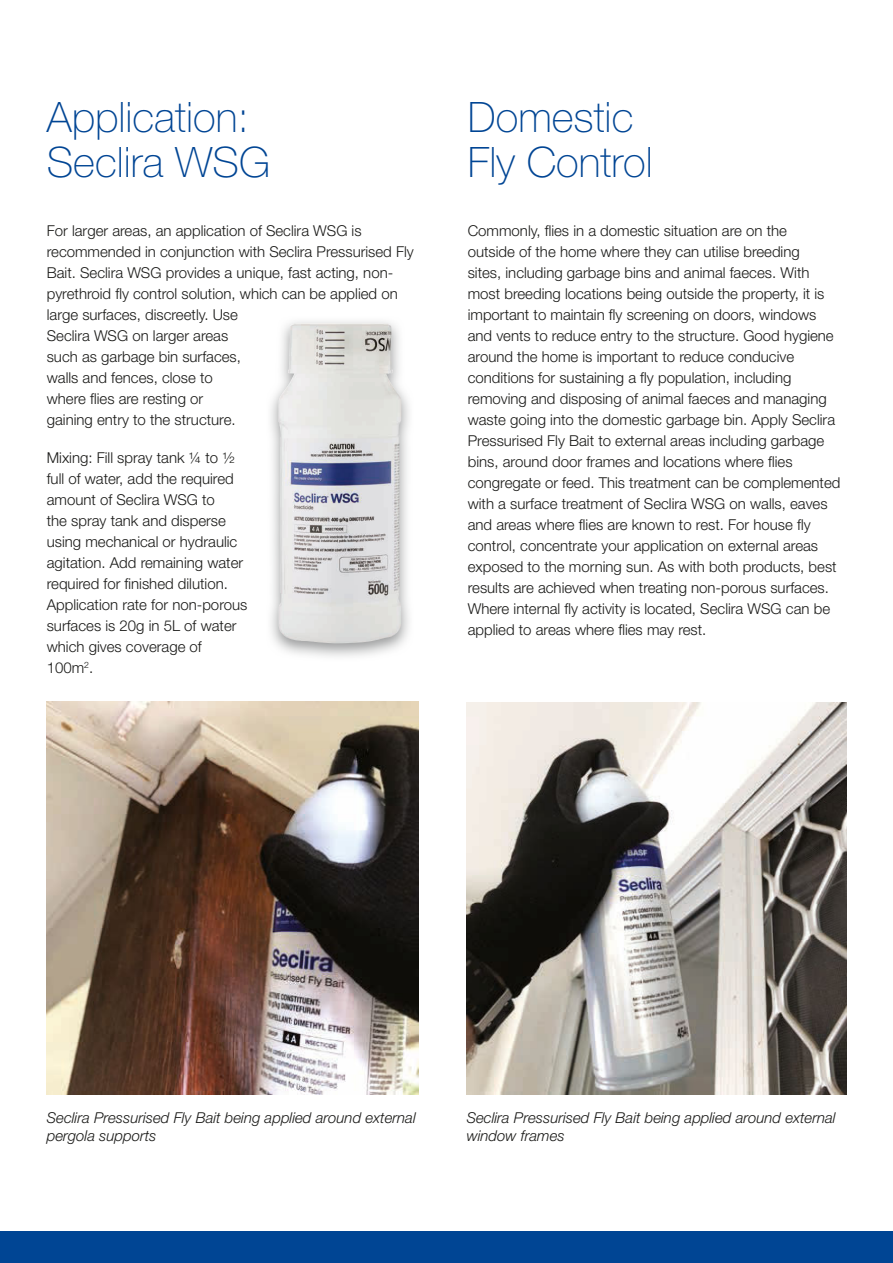
<style>
.page{position:relative;width:893px;height:1263px;background:#fff}
.page>*{position:absolute;margin:0;border:0;box-sizing:border-box;transform-origin:0 0}
.t1{font:100 42px/45px "Helvetica Neue LT Std";color:#004594}
.t2{font:300 15px/21px "Helvetica Neue LT Std";color:#1a1a18}
.t3{font:italic 300 15px/18px "Helvetica Neue LT Std";color:#1a1a18}
</style>
<div class="page">
<img style="left:47px;top:702px;width:372px;height:392px">
<img style="left:467px;top:703px;width:379px;height:391px">
<div style="left:0;top:1231px;width:893px;height:32px;background:#004594"></div>
<img style="left:278px;top:323px;width:123px;height:320px">
<h1 class="t1" style="left:47px;top:95px;width:225px">Application:<br>Seclira WSG</h1>
<p class="t2" style="left:47px;top:220px;width:369px">For larger areas, an application of Seclira WSG is recommended in conjunction with Seclira Pressurised Fly Bait. Seclira WSG provides a unique, fast acting, non&shy;pyrethroid fly control solution, which can be applied on large surfaces, discreetly. Use<br>Seclira WSG on larger areas<br>such as garbage bin surfaces,<br>walls and fences, close to<br>where flies are resting or<br>gaining entry to the structure.</p>
<p class="t2" style="left:47px;top:447px;width:202px">Mixing: Fill spray tank ¼ to ½ full of water, add the required amount of Seclira WSG to<br>the spray tank and disperse using mechanical or hydraulic agitation. Add remaining water required for finished dilution.<br>Application rate for non-porous surfaces is 20g in 5L of water which gives coverage of<br>100m<sup>2</sup>.</p>
<h1 class="t1" style="left:468px;top:95px;width:187px">Domestic<br>Fly Control</h1>
<p class="t2" style="left:468px;top:220px;width:374px">Commonly, flies in a domestic situation are on the<br>outside of the home where they can utilise breeding<br>sites, including garbage bins and animal faeces. With most breeding locations being outside the property, it is important to maintain fly screening on doors, windows and vents to reduce entry to the structure. Good hygiene around the home is important to reduce conducive conditions for sustaining a fly population, including removing and disposing of animal faeces and managing waste going into the domestic garbage bin. Apply Seclira Pressurised Fly Bait to external areas including garbage bins, around door frames and locations where flies congregate or feed. This treatment can be complemented with a surface treatment of Seclira WSG on walls, eaves and areas where flies are known to rest. For house fly control, concentrate your application on external areas exposed to the morning sun. As with both products, best results are achieved when treating non-porous surfaces.<br>Where internal fly activity is located, Seclira WSG can be applied to areas where flies may rest.</p>
<p class="t3" style="left:47px;top:1108px;width:370px">Seclira Pressurised Fly Bait being applied around external pergola supports</p>
<p class="t3" style="left:467px;top:1108px;width:370px">Seclira Pressurised Fly Bait being applied around external window frames</p>
</div>
